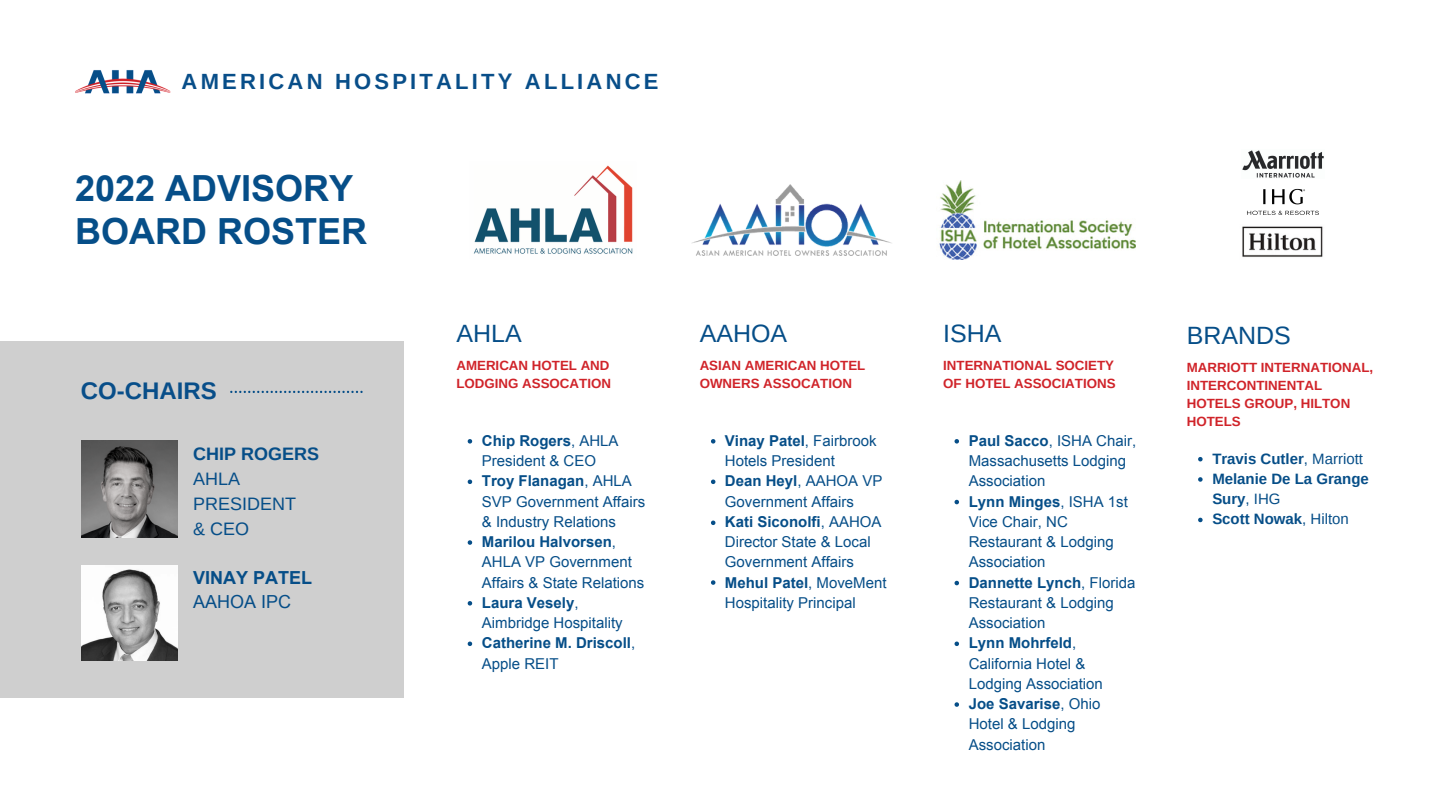
<style>
.page{position:relative;width:1440px;height:810px;background:#fff}
.page>*{position:absolute;margin:0;border:0;box-sizing:border-box;transform-origin:0 0}
.t1{font:700 36px/43.1px "Arial";color:#064e88}
.t2{font:25px "Arimo";color:#064e88}
.t3{font:700 24px "Arimo";color:#084e89}
.t4{font:700 22px "Arimo";letter-spacing:.145em;color:#084e89}
.t5{font:18px/24.8px "Arimo";color:#064e88}
.t6{font:700 18px/24.8px "Arial";color:#064e88}
.t7{font:15px/20.2px "Arial";color:#064e88}
.t8{font:700 15px/20.2px "Arimo";color:#064e88}
.t9{font:700 13.3px/18px "Arimo";color:#d02329}
.s1{font-weight:700}
.s2{font-weight:400}
</style>
<div class="page">
<div style="left:0;top:341px;width:403px;height:357px;background:#cfcfcf"></div>
<img style="left:81px;top:440px;width:97px;height:98px">
<img style="left:473px;top:165px;width:160px;height:89px">
<img style="left:939px;top:181px;width:197px;height:79px">
<img style="left:1242px;top:150px;width:82px;height:28px">
<img style="left:1247px;top:188px;width:72px;height:27px">
<img style="left:1242px;top:226px;width:81px;height:31px">
<svg style="left:230px;top:391px;width:133px;height:2px"></svg>
<img style="left:75px;top:70px;width:96px;height:24px">
<img style="left:692px;top:185px;width:200px;height:71px">
<svg style="left:711px;top:439px;width:4px;height:5px"></svg>
<svg style="left:711px;top:480px;width:4px;height:4px"></svg>
<svg style="left:711px;top:521px;width:4px;height:4px"></svg>
<svg style="left:711px;top:580px;width:4px;height:5px"></svg>
<svg style="left:955px;top:439px;width:4px;height:5px"></svg>
<svg style="left:955px;top:500px;width:4px;height:4px"></svg>
<svg style="left:955px;top:581px;width:4px;height:4px"></svg>
<svg style="left:955px;top:642px;width:4px;height:4px"></svg>
<svg style="left:955px;top:702px;width:4px;height:5px"></svg>
<svg style="left:1198px;top:457px;width:5px;height:4px"></svg>
<svg style="left:1198px;top:477px;width:5px;height:5px"></svg>
<svg style="left:1198px;top:518px;width:5px;height:4px"></svg>
<svg style="left:468px;top:439px;width:4px;height:5px"></svg>
<svg style="left:468px;top:480px;width:4px;height:4px"></svg>
<svg style="left:468px;top:540px;width:4px;height:5px"></svg>
<svg style="left:468px;top:601px;width:4px;height:5px"></svg>
<svg style="left:468px;top:642px;width:4px;height:4px"></svg>
<img style="left:82px;top:566px;width:96px;height:95px">
<p class="t4" style="left:182px;top:69px;width:478px">AMERICAN HOSPITALITY ALLIANCE</p>
<p class="t1" style="left:75px;top:168px;width:293px">2022 ADVISORY<br>BOARD ROSTER</p>
<p class="t3" style="left:81px;top:377px;width:137px">CO-CHAIRS</p>
<p class="t5" style="left:193px;top:442px;width:127px"><span class="s1">CHIP ROGERS<br></span>AHLA<br>PRESIDENT<br>&amp; CEO</p>
<p class="t6" style="left:193px;top:566px;width:121px">VINAY PATEL<br><span class="s2">AAHOA IPC</span></p>
<p class="t2" style="left:456px;top:319px;width:67px">AHLA</p>
<p class="t9" style="left:456px;top:356px;width:156px">AMERICAN HOTEL AND<br>LODGING ASSOCATION</p>
<p class="t7" style="left:482px;top:431px;width:165px"><span class="s1">Chip Rogers</span>, AHLA<br>President &amp; CEO<br><span class="s1">Troy Flanagan</span>, AHLA<br>SVP Government Affairs &amp; Industry Relations<br><span class="s1">Marilou Halvorsen</span>,<br>AHLA VP Government<br>Affairs &amp; State Relations<br><span class="s1">Laura Vesely</span>,<br>Aimbridge Hospitality<br><span class="s1">Catherine M. Driscoll</span>,<br>Apple REIT</p>
<p class="t2" style="left:700px;top:319px;width:89px">AAHOA</p>
<p class="t9" style="left:700px;top:356px;width:167px">ASIAN AMERICAN HOTEL<br>OWNERS ASSOCATION</p>
<p class="t7" style="left:725px;top:431px;width:163px"><span class="s1">Vinay Patel</span>, Fairbrook<br>Hotels President<br><span class="s1">Dean Heyl</span>, AAHOA VP<br>Government Affairs<br><span class="s1">Kati Siconolfi</span>, AAHOA<br>Director State &amp; Local<br>Government Affairs<br><span class="s1">Mehul Patel</span>, MoveMent<br>Hospitality Principal</p>
<p class="t2" style="left:943px;top:319px;width:60px">ISHA</p>
<p class="t9" style="left:943px;top:356px;width:174px">INTERNATIONAL SOCIETY<br>OF HOTEL ASSOCIATIONS</p>
<p class="t7" style="left:969px;top:431px;width:169px"><span class="s1">Paul Sacco</span>, ISHA Chair,<br>Massachusetts Lodging<br>Association<br><span class="s1">Lynn Minges</span>, ISHA 1st<br>Vice Chair, NC<br>Restaurant &amp; Lodging<br>Association<br><span class="s1">Dannette Lynch</span>, Florida<br>Restaurant &amp; Lodging<br>Association<br><span class="s1">Lynn Mohrfeld</span>,<br>California Hotel &amp;<br>Lodging Association<br><span class="s1">Joe Savarise</span>, Ohio<br>Hotel &amp; Lodging<br>Association</p>
<p class="t2" style="left:1187px;top:321px;width:106px">BRANDS</p>
<p class="t9" style="left:1187px;top:358px;width:188px">MARRIOTT INTERNATIONAL,<br>INTERCONTINENTAL<br>HOTELS GROUP, HILTON<br>HOTELS</p>
<p class="t8" style="left:1212px;top:448px;width:152px">Travis Cutler<span class="s2">, Marriott</span></p>
<p class="t8" style="left:1212px;top:469px;width:158px">Melanie De La Grange<br>Sury<span class="s2">, IHG</span></p>
<p class="t8" style="left:1212px;top:509px;width:138px">Scott Nowak<span class="s2">, Hilton</span></p>
</div>
